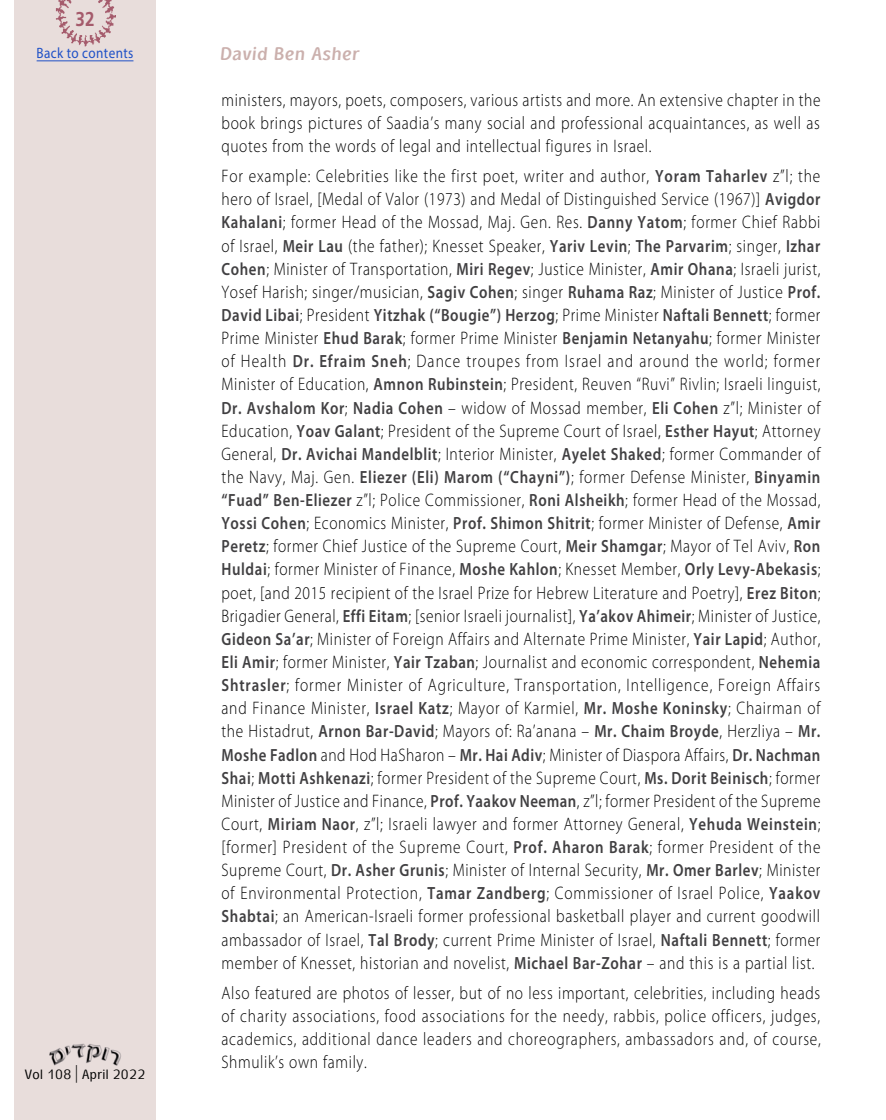
<style>
.page{position:relative;width:886px;height:1120px;background:#fff}
.page>*{position:absolute;margin:0;border:0;box-sizing:border-box;transform-origin:0 0}
.t1{font:700 20px "Frutiger";color:#a55b6c;scale:.85 1}
.t2{font:700 18.75px "Typogarph";color:#cbb0ad;scale:.9 1}
.t3{font:300 18.12px/23.1px "Myriad Pro";letter-spacing:.04em;color:#000;text-align:justify;scale:.85 1}
.t4{font:600 17.62px "Myriad Pro";letter-spacing:.04em;color:#414042;scale:.84 1}
.t5{font:15px "Myriad Pro";letter-spacing:.03em;color:#1f51c7;scale:.88 1}
.t6{font:13.75px "Typogarph";letter-spacing:.03em;color:#000;scale:.85 1}
.s1{font-weight:600;font-size:17.62px;color:#414042}
.s2{font-weight:300;font-size:18.12px;color:#000}
</style>
<div class="page">
<div style="left:14px;top:0;width:142px;height:1120px;background:#e8dddb"></div>
<img style="left:49px;top:1043px;width:72px;height:23px">
<img style="left:55px;top:0;width:60px;height:47px">
<hr style="left:37px;top:61px;width:96px;height:1px;background:#1f51c7">
<p class="t1" style="left:76px;top:8px;width:24px">32</p>
<p class="t5" style="left:37px;top:44px;width:112px">Back to contents</p>
<p class="t2" style="left:220px;top:41px;width:160px">David Ben Asher</p>
<p class="t6" style="left:25px;top:1065px;width:143px">Vol 108 | April 2022</p>
<p class="t3" style="left:221px;top:88px;width:706px">ministers, mayors, poets, composers, various artists and more. An extensive chapter in the book brings pictures of Saadia’s many social and professional acquaintances, as well as quotes from the words of legal and intellectual figures in Israel.</p>
<p class="t3" style="left:221px;top:165px;width:706px">For example: Celebrities like the first poet, writer and author, <span class="s1">Yoram Taharlev</span> z”l; the hero of Israel, [Medal of Valor (1973) and Medal of Distinguished Service (1967)] <span class="s1">Avigdor Kahalani</span>; former Head of the Mossad, Maj. Gen. Res. <span class="s1">Danny Yatom</span>; former Chief Rabbi of Israel, <span class="s1">Meir Lau</span> (the father); Knesset Speaker, <span class="s1">Yariv Levin</span>; <span class="s1">The Parvarim</span>; singer, <span class="s1">Izhar Cohen</span>; Minister of Transportation, <span class="s1">Miri Regev</span>; Justice Minister, <span class="s1">Amir Ohana</span>; Israeli jurist, Yosef Harish; singer/musician, <span class="s1">Sagiv Cohen</span>; singer <span class="s1">Ruhama Raz</span>; Minister of Justice <span class="s1">Prof.</span></p>
<p class="t4" style="left:221px;top:305px;width:714px">David Libai<span class="s2">; President</span> Yitzhak (“Bougie”) Herzog<span class="s2">; Prime Minister</span> Naftali Bennett<span class="s2">; former</span></p>
<p class="t3" style="left:221px;top:327px;width:706px">Prime Minister <span class="s1">Ehud Barak</span>; former Prime Minister <span class="s1">Benjamin Netanyahu</span>; former Minister of Health <span class="s1">Dr. Efraim Sneh</span>; Dance troupes from Israel and around the world; former Minister of Education, <span class="s1">Amnon Rubinstein</span>; President, Reuven “Ruvi” Rivlin; Israeli linguist, <span class="s1">Dr. Avshalom Kor</span>; <span class="s1">Nadia Cohen</span> – widow of Mossad member, <span class="s1">Eli Cohen</span> z”l; Minister of Education, <span class="s1">Yoav Galant</span>; President of the Supreme Court of Israel, <span class="s1">Esther Hayut</span>; Attorney General, <span class="s1">Dr. Avichai Mandelblit</span>; Interior Minister, <span class="s1">Ayelet Shaked</span>; former Commander of the Navy, Maj. Gen. <span class="s1">Eliezer (Eli) Marom (“Chayni”)</span>; former Defense Minister, <span class="s1">Binyamin “Fuad” Ben-Eliezer</span> z”l; Police Commissioner, <span class="s1">Roni Alsheikh</span>; former Head of the Mossad, <span class="s1">Yossi Cohen</span>; Economics Minister, <span class="s1">Prof. Shimon Shitrit</span>; former Minister of Defense, <span class="s1">Amir Peretz</span>; former Chief Justice of the Supreme Court, <span class="s1">Meir Shamgar</span>; Mayor of Tel Aviv, <span class="s1">Ron Huldai</span>; former Minister of Finance, <span class="s1">Moshe Kahlon</span>; Knesset Member, <span class="s1">Orly Levy-Abekasis</span>; poet, [and 2015 recipient of the Israel Prize for Hebrew Literature and Poetry], <span class="s1">Erez Biton</span>; Brigadier General, <span class="s1">Effi Eitam</span>; [senior Israeli journalist], <span class="s1">Ya’akov Ahimeir</span>; Minister of Justice, <span class="s1">Gideon Sa’ar</span>; Minister of Foreign Affairs and Alternate Prime Minister, <span class="s1">Yair Lapid</span>; Author, <span class="s1">Eli Amir</span>; former Minister, <span class="s1">Yair Tzaban</span>; Journalist and economic correspondent, <span class="s1">Nehemia Shtrasler</span>; former Minister of Agriculture, Transportation, Intelligence, Foreign Affairs and Finance Minister, <span class="s1">Israel Katz</span>; Mayor of Karmiel, <span class="s1">Mr. Moshe Koninsky</span>; Chairman of the Histadrut, <span class="s1">Arnon Bar-David</span>; Mayors of: Ra’anana – <span class="s1">Mr. Chaim Broyde</span>, Herzliya – <span class="s1">Mr.<br>Moshe Fadlon</span> and Hod HaSharon – <span class="s1">Mr. Hai Adiv</span>; Minister of Diaspora Affairs, <span class="s1">Dr. Nachman Shai</span>; <span class="s1">Motti Ashkenazi</span>; former President of the Supreme Court, <span class="s1">Ms. Dorit Beinisch</span>; former Minister of Justice and Finance, <span class="s1">Prof. Yaakov Neeman</span>, z”l; former President of the Supreme Court, <span class="s1">Miriam Naor</span>, z”l; Israeli lawyer and former Attorney General, <span class="s1">Yehuda Weinstein</span>; [former] President of the Supreme Court, <span class="s1">Prof. Aharon Barak</span>; former President of the Supreme Court, <span class="s1">Dr. Asher Grunis</span>; Minister of Internal Security, <span class="s1">Mr. Omer Barlev</span>; Minister of Environmental Protection, <span class="s1">Tamar Zandberg</span>; Commissioner of Israel Police, <span class="s1">Yaakov Shabtai</span>; an American-Israeli former professional basketball player and current goodwill ambassador of Israel, <span class="s1">Tal Brody</span>; current Prime Minister of Israel, <span class="s1">Naftali Bennett</span>; former member of Knesset, historian and novelist, <span class="s1">Michael Bar-Zohar</span> – and this is a partial list.</p>
<p class="t3" style="left:221px;top:981px;width:706px">Also featured are photos of lesser, but of no less important, celebrities, including heads of charity associations, food associations for the needy, rabbis, police officers, judges, academics, additional dance leaders and choreographers, ambassadors and, of course, Shmulik’s own family.</p>
</div>
